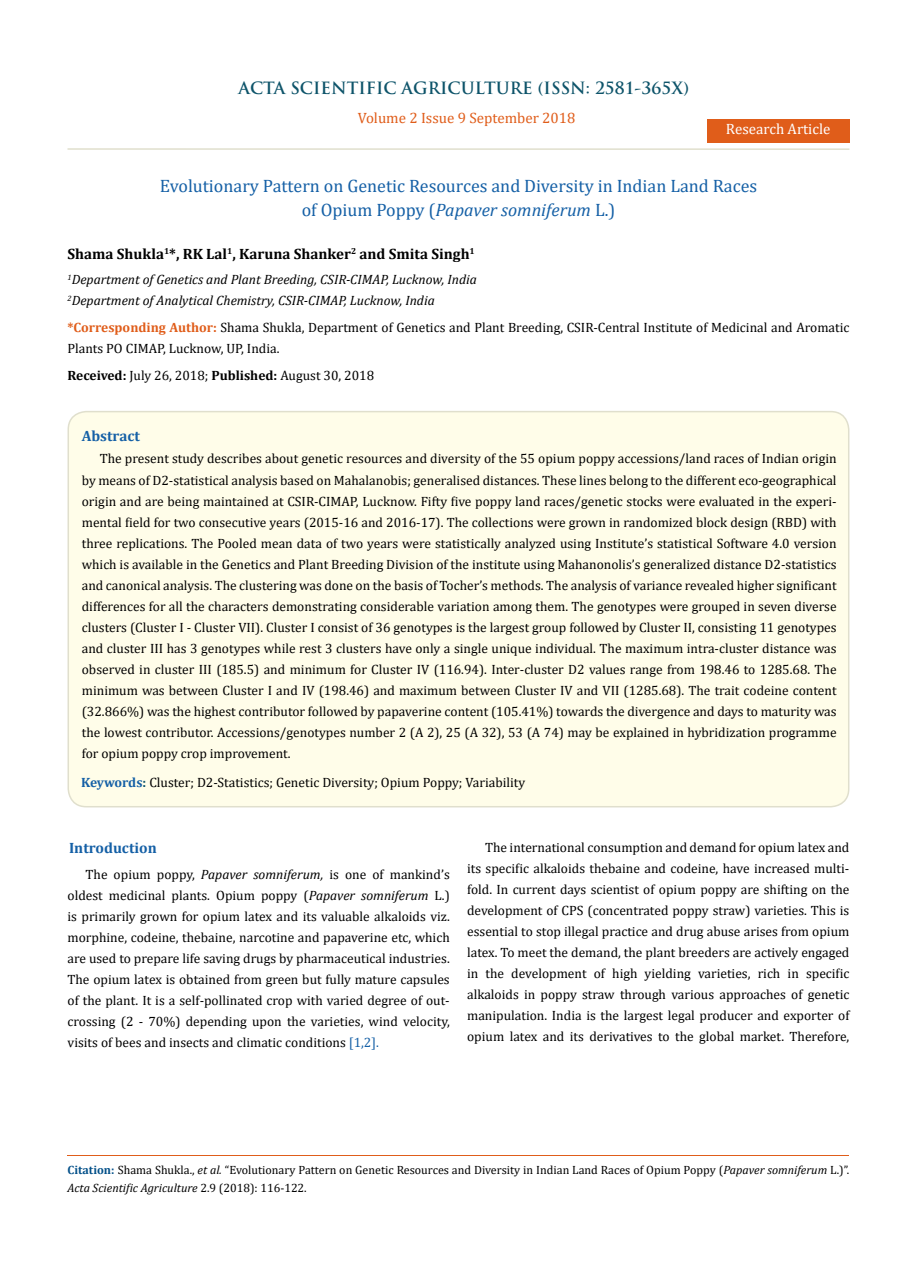
<style>
.page{position:relative;width:917px;height:1262px;background:#fff}
.page>*{position:absolute;margin:0;border:0;box-sizing:border-box;transform-origin:0 0}
.t1{font:18px/24px "Cambria";color:#1560a6;text-align:center}
.t2{font:700 16.5px "Trajan Pro";color:#0e546a}
.t3{font:700 15px "Cambria";color:#000}
.t4{font:15px "Cambria";color:#e05d1a}
.t5{font:700 15px "Cambria";color:#1560a6}
.t6{font:15px "Cambria";color:#fff}
.t7{font:13.5px/21px "Cambria";color:#000;text-align:justify}
.t8{font:italic 13.5px/21px "Cambria";color:#000}
.t9{font:12px/18px "Cambria";color:#000}
.s1{font-style:italic}
.s2{font-weight:700;color:#e05d1a}
.s3{font-weight:700}
.s4{font-weight:700;color:#1560a6}
.s5{font-weight:700;color:#0e546a}
.s6{color:#1560a6}
.s7{font-weight:700;color:#035089}
</style>
<div class="page">
<div style="left:707px;top:119px;width:142px;height:23px;background:#e05d1a"></div>
<div style="left:68px;top:411px;width:780px;height:395px;background:#fffde9;border-radius:18px"></div>
<div style="left:67px;top:411px;width:782px;height:396px;border:2px solid #e0dfcd;border-radius:18px"></div>
<hr style="left:67px;top:1155px;width:782px;height:1px;background:#e05d1a">
<hr style="left:67px;top:148px;width:782px;height:2px;background:#e0dfcd">
<p class="t2" style="left:238px;top:77px;width:452px">ACTA SCIENTIFIC AGRICULTURE (ISSN: 2581-365X)</p>
<p class="t4" style="left:358px;top:109px;width:219px">Volume 2 Issue 9 September 2018</p>
<p class="t6" style="left:726px;top:120px;width:106px">Research Article</p>
<h1 class="t1" style="left:160px;top:174px;width:599px">Evolutionary Pattern on Genetic Resources and Diversity in Indian Land Races of Opium Poppy (<span class="s1">Papaver somniferum</span> L.)</h1>
<p class="t3" style="left:67px;top:243px;width:409px">Shama Shukla<sup>1</sup>*, RK Lal<sup>1</sup>, Karuna Shanker<sup>2</sup> and Smita Singh<sup>1</sup></p>
<p class="t8" style="left:67px;top:268px;width:411px"><sup>1</sup>Department of Genetics and Plant Breeding, CSIR-CIMAP, Lucknow, India<br><sup>2</sup>Department of Analytical Chemistry, CSIR-CIMAP, Lucknow, India</p>
<p class="t7" style="left:67px;top:317px;width:783px"><span class="s2">*Corresponding Author:</span> Shama Shukla, Department of Genetics and Plant Breeding, CSIR-Central Institute of Medicinal and Aromatic<br>Plants PO CIMAP, Lucknow, UP, India.</p>
<p class="t7" style="left:67px;top:365px;width:308px"><span class="s3">Received:</span> July 26, 2018; <span class="s3">Published:</span> August 30, 2018</p>
<p class="t5" style="left:82px;top:426px;width:60px">Abstract</p>
<p class="t7" style="left:82px;top:448px;width:756px;text-indent:18px">The present study describes about genetic resources and diversity of the 55 opium poppy accessions/land races of Indian origin by means of D2-statistical analysis based on Mahalanobis; generalised distances. These lines belong to the different eco-geographical origin and are being maintained at CSIR-CIMAP, Lucknow. Fifty five poppy land races/genetic stocks were evaluated in the experi&shy;mental field for two consecutive years (2015-16 and 2016-17). The collections were grown in randomized block design (RBD) with three replications. The Pooled mean data of two years were statistically analyzed using Institute’s statistical Software 4.0 version which is available in the Genetics and Plant Breeding Division of the institute using Mahanonolis’s generalized distance D2-statistics and canonical analysis. The clustering was done on the basis of Tocher’s methods. The analysis of variance revealed higher significant differences for all the characters demonstrating considerable variation among them. The genotypes were grouped in seven diverse clusters (Cluster I - Cluster VII). Cluster I consist of 36 genotypes is the largest group followed by Cluster II, consisting 11 genotypes and cluster III has 3 genotypes while rest 3 clusters have only a single unique individual. The maximum intra-cluster distance was observed in cluster III (185.5) and minimum for Cluster IV (116.94). Inter-cluster D2 values range from 198.46 to 1285.68. The minimum was between Cluster I and IV (198.46) and maximum between Cluster IV and VII (1285.68). The trait codeine content (32.866%) was the highest contributor followed by papaverine content (105.41%) towards the divergence and days to maturity was the lowest contributor. Accessions/genotypes number 2 (A 2), 25 (A 32), 53 (A 74) may be explained in hybridization programme for opium poppy crop improvement.</p>
<p class="t7" style="left:81px;top:771px;width:446px"><span class="s4">Keywords</span><span class="s5">:</span> Cluster; D2-Statistics; Genetic Diversity; Opium Poppy; Variability</p>
<p class="t5" style="left:69px;top:837px;width:89px">Introduction</p>
<p class="t7" style="left:467px;top:837px;width:384px;text-indent:18px">The international consumption and demand for opium latex and its specific alkaloids thebaine and codeine, have increased multi&shy;fold. In current days scientist of opium poppy are shifting on the development of CPS (concentrated poppy straw) varieties. This is essential to stop illegal practice and drug abuse arises from opium latex. To meet the demand, the plant breeders are actively engaged in the development of high yielding varieties, rich in specific alkaloids in poppy straw through various approaches of genetic manipulation. India is the largest legal producer and exporter of opium latex and its derivatives to the global market. Therefore,</p>
<p class="t7" style="left:67px;top:864px;width:384px;text-indent:18px">The opium poppy, <span class="s1">Papaver somniferum,</span> is one of mankind’s oldest medicinal plants. Opium poppy (<span class="s1">Papaver somniferum</span> L.) is primarily grown for opium latex and its valuable alkaloids viz. morphine, codeine, thebaine, narcotine and papaverine etc, which are used to prepare life saving drugs by pharmaceutical industries.<br>The opium latex is obtained from green but fully mature capsules of the plant. It is a self-pollinated crop with varied degree of out&shy;crossing (2 - 70%) depending upon the varieties, wind velocity, visits of bees and insects and climatic conditions <span class="s6">[1,2].</span></p>
<p class="t9" style="left:67px;top:1161px;width:783px"><span class="s7">Citation:</span> Shama Shukla., <span class="s1">et al.</span> “Evolutionary Pattern on Genetic Resources and Diversity in Indian Land Races of Opium Poppy (<span class="s1">Papaver somniferum</span> L.)”.<br><span class="s1">Acta Scientific Agriculture</span> 2.9 (2018): 116-122.</p>
</div>
